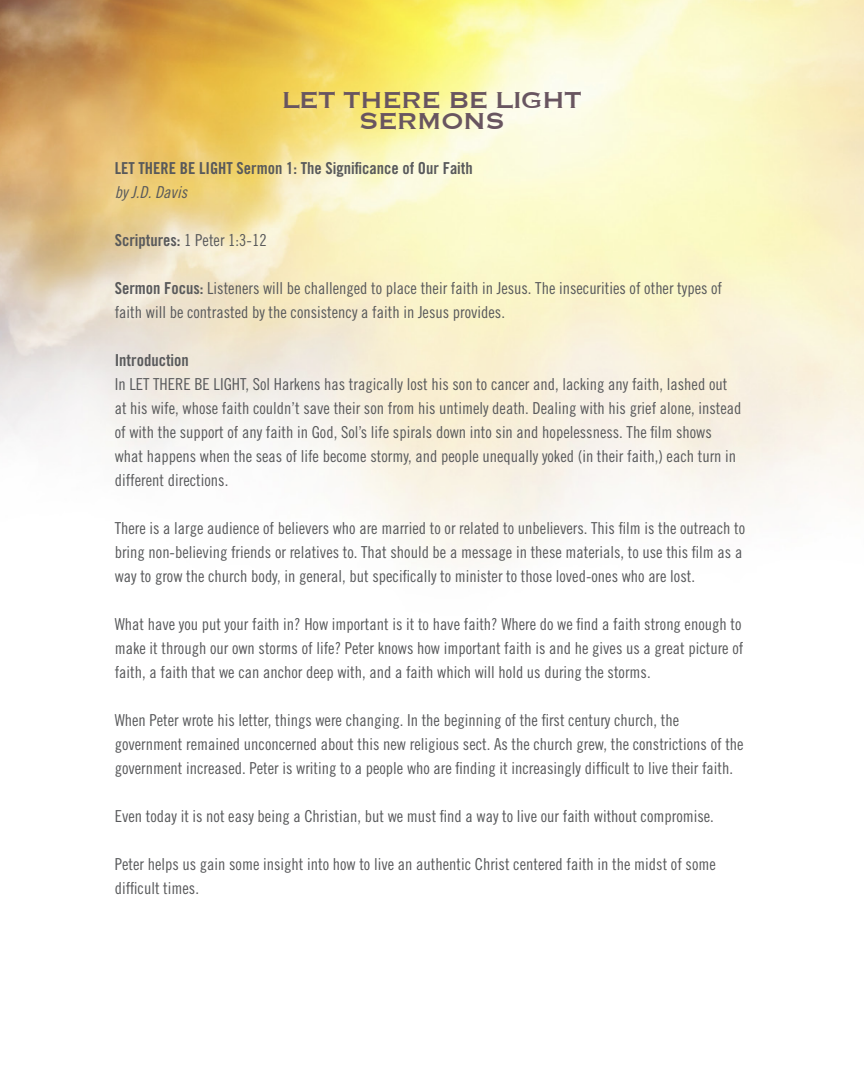
<style>
.page{position:relative;width:864px;height:1080px;background:#fff}
.page>*{position:absolute;margin:0;border:0;box-sizing:border-box;transform-origin:0 0}
.t1{font:30px "Copperplate";letter-spacing:-.04em;color:#685560}
.t2{font:16.5px/24px "Trade Gothic LT Std Cn 18";color:#58595b}
.t3{font:16.5px "Trade Gothic LT Std Bd Cn 20";color:#58595b}
.t4{font:16.5px "Trade Gothic LT Std Cn 18 Obl";color:#58595b}
.s1{font-family:"Trade Gothic LT Std Bd Cn 20"}
</style>
<div class="page">
<img style="left:0;top:0;width:864px;height:565px">
<h1 class="t1" style="left:282px;top:80px;width:302px">LET THERE BE LIGHT</h1>
<h1 class="t1" style="left:359px;top:101px;width:148px">SERMONS</h1>
<p class="t3" style="left:115px;top:158px;width:360px">LET THERE BE LIGHT Sermon 1: The Significance of Our Faith</p>
<p class="t4" style="left:115px;top:182px;width:74px">by J.D. Davis</p>
<p class="t2" style="left:115px;top:228px;width:154px"><span class="s1">Scriptures:</span> 1 Peter 1:3-12</p>
<p class="t2" style="left:115px;top:276px;width:609px"><span class="s1">Sermon Focus:</span> Listeners will be challenged to place their faith in Jesus. The insecurities of other types of faith will be contrasted by the consistency a faith in Jesus provides.</p>
<p class="t3" style="left:115px;top:350px;width:76px">Introduction</p>
<p class="t2" style="left:115px;top:372px;width:628px">In LET THERE BE LIGHT, Sol Harkens has tragically lost his son to cancer and, lacking any faith, lashed out at his wife, whose faith couldn’t save their son from his untimely death. Dealing with his grief alone, instead of with the support of any faith in God, Sol’s life spirals down into sin and hopelessness. The film shows what happens when the seas of life become stormy, and people unequally yoked (in their faith,) each turn in different directions.</p>
<p class="t2" style="left:115px;top:516px;width:632px">There is a large audience of believers who are married to or related to unbelievers. This film is the outreach to bring non-believing friends or relatives to. That should be a message in these materials, to use this film as a way to grow the church body, in general, but specifically to minister to those loved-ones who are lost.</p>
<p class="t2" style="left:115px;top:612px;width:630px;text-align:justify">What have you put your faith in? How important is it to have faith? Where do we find a faith strong enough to make it through our own storms of life? Peter knows how important faith is and he gives us a great picture of faith, a faith that we can anchor deep with, and a faith which will hold us during the storms.</p>
<p class="t2" style="left:115px;top:708px;width:630px">When Peter wrote his letter, things were changing. In the beginning of the first century church, the government remained unconcerned about this new religious sect. As the church grew, the constrictions of the government increased. Peter is writing to a people who are finding it increasingly difficult to live their faith.</p>
<p class="t2" style="left:115px;top:804px;width:601px">Even today it is not easy being a Christian, but we must find a way to live our faith without compromise.</p>
<p class="t2" style="left:115px;top:852px;width:603px">Peter helps us gain some insight into how to live an authentic Christ centered faith in the midst of some difficult times.</p>
</div>
